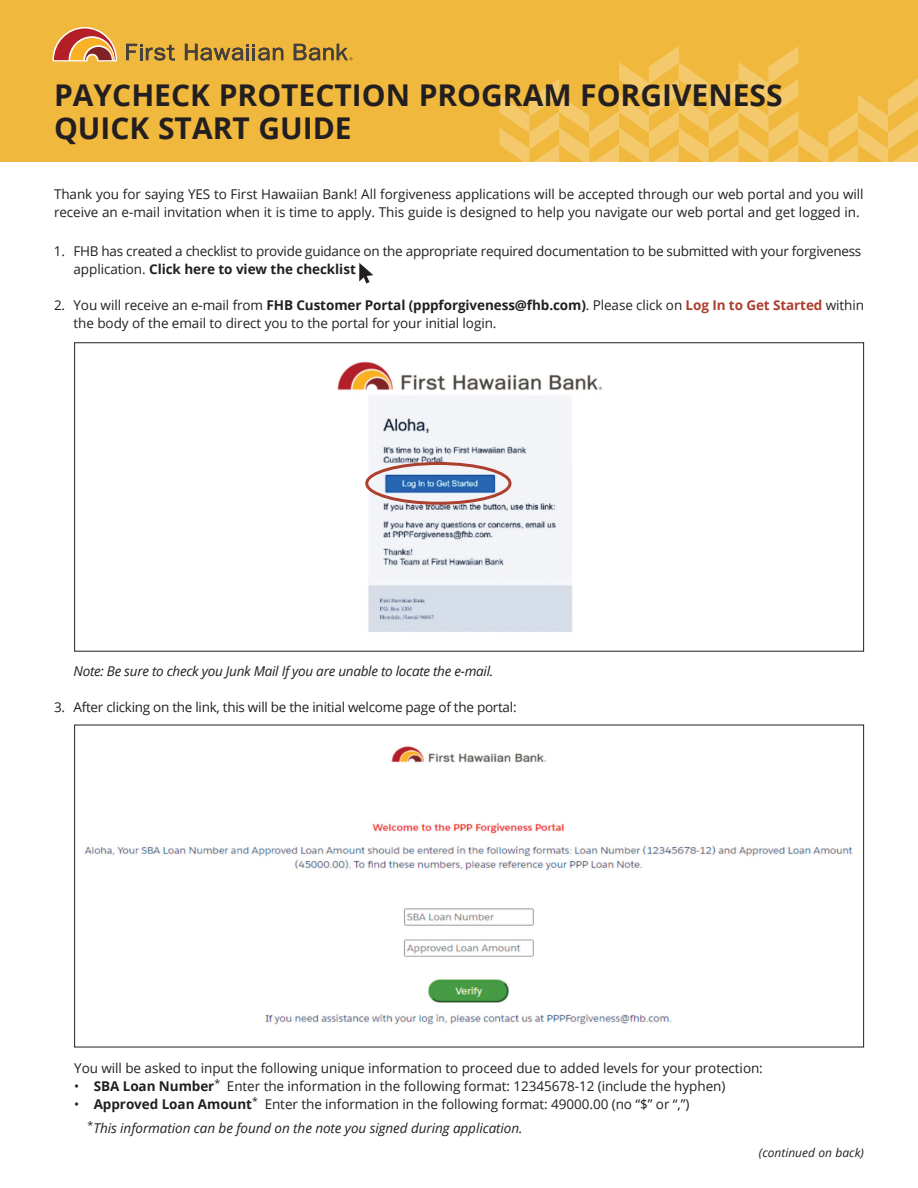
<style>
.page{position:relative;width:918px;height:1188px;background:#fff}
.page>*{position:absolute;margin:0;border:0;box-sizing:border-box;transform-origin:0 0}
.t1{font:700 30px "Open Sans";color:#231f20}
.t2{font:13.5px/18px "Open Sans";letter-spacing:-.005em;color:#231f20}
.t3{font:italic 13.5px "Open Sans";letter-spacing:-.02em;color:#231f20}
.t4{font:italic 12px "Open Sans";color:#231f20}
.s1{font-weight:700}
.s2{font-weight:700;color:#ad3f2e}
.s3{font-style:italic}
</style>
<div class="page">
<div style="left:0;top:0;width:918px;height:162px;background:#f0b83d"></div>
<svg style="left:53px;top:27px;width:64px;height:34px"></svg>
<svg style="left:126px;top:44px;width:49px;height:17px"></svg>
<svg style="left:185px;top:44px;width:98px;height:17px"></svg>
<svg style="left:294px;top:44px;width:58px;height:17px"></svg>
<svg style="left:499px;top:46px;width:419px;height:116px"></svg>
<svg style="left:359px;top:263px;width:14px;height:21px"></svg>
<img style="left:337px;top:361px;width:265px;height:271px">
<div style="left:365px;top:462px;width:147px;height:43px;border:3px solid #ad3f2e;border-radius:50%"></div>
<img style="left:84px;top:746px;width:769px;height:279px">
<h1 class="t1" style="left:54px;top:74px;width:730px">PAYCHECK PROTECTION PROGRAM FORGIVENESS</h1>
<h1 class="t1" style="left:54px;top:107px;width:299px">QUICK START GUIDE</h1>
<p class="t2" style="left:54px;top:185px;width:811px">Thank you for saying YES to First Hawaiian Bank! All forgiveness applications will be accepted through our web portal and you will receive an e-mail invitation when it is time to apply. This guide is designed to help you navigate our web portal and get logged in.</p>
<p class="t2" style="left:73px;top:241px;width:789px;text-indent:-19px">1. FHB has created a checklist to provide guidance on the appropriate required documentation to be submitted with your forgiveness application. <span class="s1">Click here to view the checklist</span></p>
<p class="t2" style="left:74px;top:295px;width:792px;text-indent:-20px">2. You will receive an e-mail from <span class="s1">FHB Customer Portal (pppforgiveness@fhb.com)</span>. Please click on <span class="s2">Log In to Get Started</span> within the body of the email to direct you to the portal for your initial login.</p>
<p class="t3" style="left:73px;top:662px;width:421px">Note: Be sure to check you Junk Mail If you are unable to locate the e-mail.</p>
<p class="t2" style="left:54px;top:698px;width:464px">3. After clicking on the link, this will be the initial welcome page of the portal:</p>
<p class="t2" style="left:74px;top:1059px;width:690px">You will be asked to input the following unique information to proceed due to added levels for your protection:</p>
<p class="t2" style="left:74px;top:1077px;width:653px">• <span class="s1">SBA Loan Number</span><sup>*</sup> Enter the information in the following format: 12345678-12 (include the hyphen)</p>
<p class="t2" style="left:88px;top:1092px;width:603px;line-height:24px;text-indent:-13px">• <span class="s1">Approved Loan Amount</span><sup>*</sup> Enter the information in the following format: 49000.00 (no “$” or “,”) <sup>*</sup><span class="s3">This information can be found on the note you signed during application.</span></p>
<p class="t4" style="left:759px;top:1145px;width:107px">(continued on back)</p>
</div>
